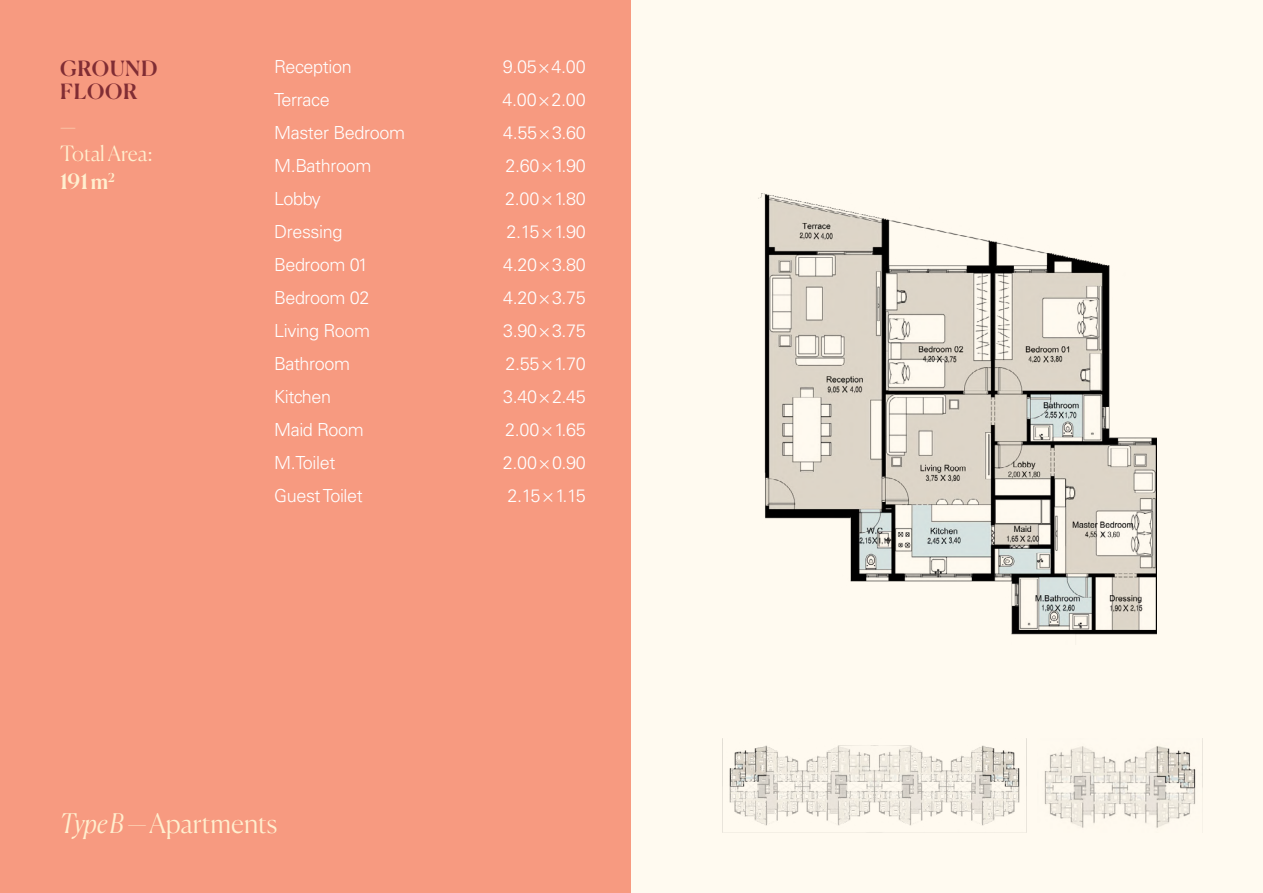
<style>
.page{position:relative;width:1263px;height:893px;background:#fff}
.page>*{position:absolute;margin:0;border:0;box-sizing:border-box;transform-origin:0 0}
.t1{font:300 27px "Canela";color:#ffefcf}
.t2{font:300 21px/27.8px "Canela";letter-spacing:-.005em;color:#ffefcf}
.t3{font:500 21px/22.4px "Canela";letter-spacing:.04em;color:#802d34}
.t4{font:300 18px "Univers LT Std";letter-spacing:-.02em;color:#fff}
.s1{font-weight:500}
.s2{font-style:italic}
</style>
<div class="page">
<div style="left:0;top:0;width:631px;height:893px;background:#f79a80"></div>
<div style="left:631px;top:0;width:632px;height:893px;background:#fffaf0"></div>
<img style="left:724px;top:745px;width:302px;height:88px">
<img style="left:1044px;top:739px;width:159px;height:89px">
<img style="left:758px;top:193px;width:398px;height:442px">
<p class="t3" style="left:60px;top:56px;width:99px">GROUND<br>FLOOR</p>
<p class="t2" style="left:60px;top:138px;width:94px">Total Area:<br><span class="s1">191m</span><sup>2</sup></p>
<p class="t4" style="left:274px;top:56px;width:79px">Reception</p>
<p class="t4" style="left:503px;top:56px;width:85px">9.05×4.00</p>
<p class="t4" style="left:274px;top:89px;width:57px">Terrace</p>
<p class="t4" style="left:502px;top:89px;width:85px">4.00×2.00</p>
<p class="t4" style="left:274px;top:122px;width:132px">Master Bedroom</p>
<p class="t4" style="left:503px;top:122px;width:84px">4.55×3.60</p>
<p class="t4" style="left:274px;top:155px;width:99px">M.Bathroom</p>
<p class="t4" style="left:506px;top:155px;width:82px">2.60×1.90</p>
<p class="t4" style="left:274px;top:188px;width:48px">Lobby</p>
<p class="t4" style="left:505px;top:188px;width:82px">2.00×1.80</p>
<p class="t4" style="left:274px;top:221px;width:70px">Dressing</p>
<p class="t4" style="left:506px;top:221px;width:81px">2.15×1.90</p>
<p class="t4" style="left:274px;top:254px;width:96px">Bedroom 01</p>
<p class="t4" style="left:503px;top:254px;width:84px">4.20×3.80</p>
<p class="t4" style="left:274px;top:287px;width:97px">Bedroom 02</p>
<p class="t4" style="left:503px;top:287px;width:84px">4.20×3.75</p>
<p class="t4" style="left:274px;top:320px;width:98px">Living Room</p>
<p class="t4" style="left:503px;top:320px;width:84px">3.90×3.75</p>
<p class="t4" style="left:274px;top:353px;width:78px">Bathroom</p>
<p class="t4" style="left:506px;top:353px;width:82px">2.55×1.70</p>
<p class="t4" style="left:274px;top:386px;width:58px">Kitchen</p>
<p class="t4" style="left:503px;top:386px;width:84px">3.40×2.45</p>
<p class="t4" style="left:274px;top:419px;width:91px">Maid Room</p>
<p class="t4" style="left:505px;top:419px;width:82px">2.00×1.65</p>
<p class="t4" style="left:274px;top:452px;width:63px">M.Toilet</p>
<p class="t4" style="left:503px;top:452px;width:85px">2.00×0.90</p>
<p class="t4" style="left:274px;top:485px;width:90px">Guest Toilet</p>
<p class="t4" style="left:507px;top:485px;width:80px">2.15×1.15</p>
<h1 class="t1" style="left:60px;top:802px;width:219px"><span class="s2">TypeB —</span>Apartments</h1>
</div>
